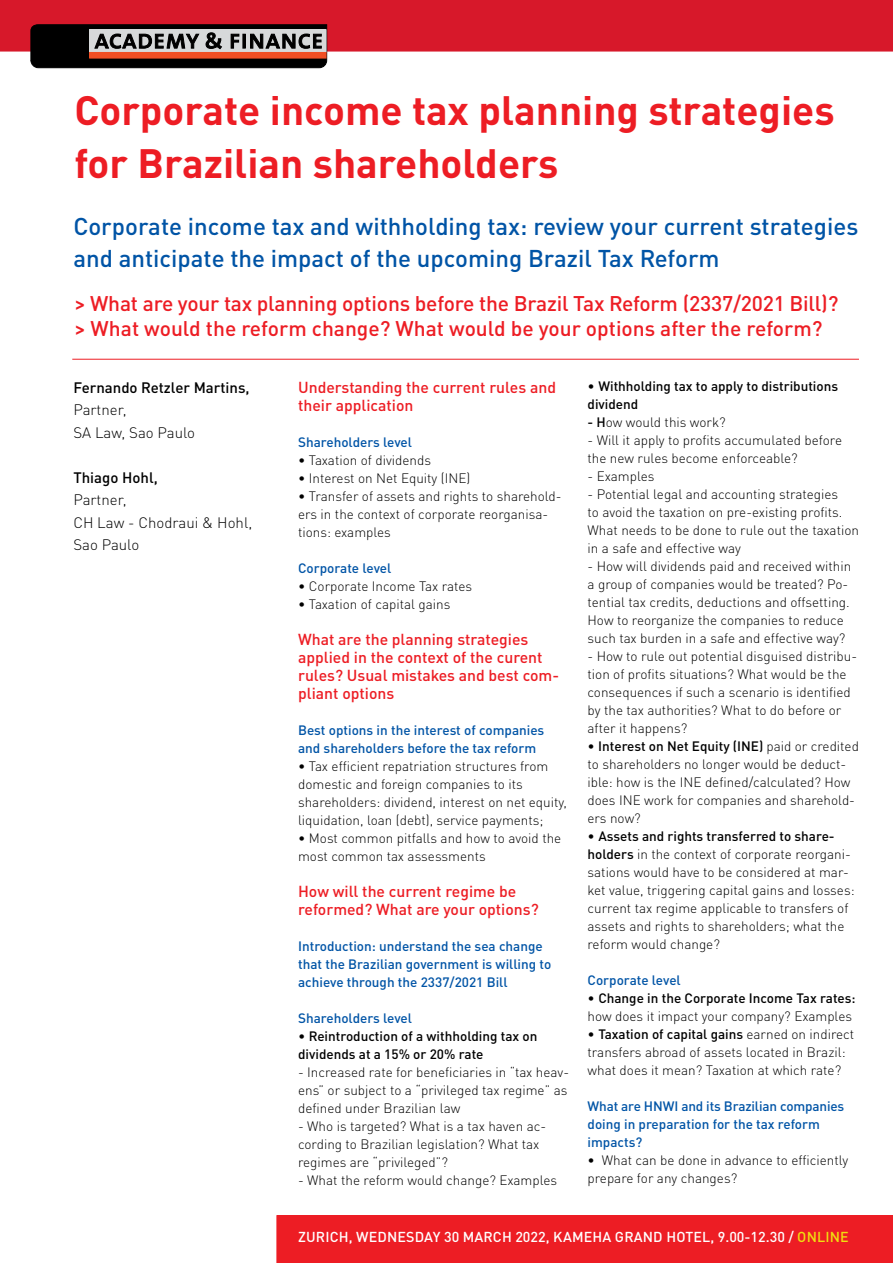
<style>
.page{position:relative;width:893px;height:1263px;background:#fff}
.page>*{position:absolute;margin:0;border:0;box-sizing:border-box;transform-origin:0 0}
.t1{font:700 40.5px/52.5px "DIN Pro";color:#ed1d24}
.t2{font:500 24px/31.5px "DIN Pro";color:#0054a6}
.t3{font:500 21px/25.5px "DIN Pro";letter-spacing:-.01em;color:#ed1d24}
.t4{font:500 15.75px/18px "DIN Pro";color:#ed1d24}
.t5{font:300 15px/22.5px "DIN Pro";color:#000}
.t6{font:500 15px "DIN Pro";color:#000}
.t7{font:500 14.25px "DIN Pro";letter-spacing:.01em;color:#fff}
.t8{font:300 13.5px/18px "DIN Pro";color:#000}
.t9{font:500 13.5px/18px "DIN Pro";color:#0054a6}
.t10{font:500 13.5px/18px "DIN Pro";color:#000}
.s1{font-weight:300}
.s2{font-weight:500}
.s3{color:#f0de0f}
</style>
<div class="page">
<div style="left:276px;top:1215px;width:617px;height:48px;background:#ed1d24"></div>
<div style="left:0;top:0;width:893px;height:52px;background:#d7182a"></div>
<svg style="left:31px;top:25px;width:296px;height:43px;background:#4b4a49"></svg>
<div style="left:90px;top:52px;width:236px;height:6px;background:#f04e23"></div>
<hr style="left:72px;top:359px;width:787px;height:1px;background:#ed1d24">
<h1 class="t1" style="left:74px;top:80px;width:762px">Corporate income tax planning strategies for Brazilian shareholders</h1>
<h2 class="t2" style="left:73px;top:208px;width:786px">Corporate income tax and withholding tax: review your current strategies and anticipate the impact of the upcoming Brazil Tax Reform</h2>
<h3 class="t3" style="left:74px;top:288px;width:765px">&gt; What are your tax planning options before the Brazil Tax Reform (2337/2021 Bill)? &gt; What would the reform change? What would be your options after the reform?</h3>
<p class="t6" style="left:73px;top:375px;width:178px">Fernando Retzler Martins,</p>
<p class="t5" style="left:73px;top:397px;width:123px">Partner,<br>SA Law, Sao Paulo</p>
<p class="t6" style="left:73px;top:465px;width:86px">Thiago Hohl,</p>
<p class="t5" style="left:73px;top:487px;width:180px">Partner,<br>CH Law - Chodraui &amp; Hohl,<br>Sao Paulo</p>
<p class="t4" style="left:298px;top:376px;width:259px">Understanding the current rules and their application</p>
<p class="t9" style="left:298px;top:431px;width:115px">Shareholders level</p>
<p class="t8" style="left:298px;top:450px;width:134px">• Taxation of dividends</p>
<p class="t8" style="left:298px;top:468px;width:174px">• Interest on Net Equity (INE)</p>
<p class="t8" style="left:298px;top:486px;width:265px">• Transfer of assets and rights to sharehold&shy;ers in the context of corporate reorganisa&shy;tions: examples</p>
<p class="t9" style="left:298px;top:557px;width:95px">Corporate level</p>
<p class="t8" style="left:298px;top:576px;width:176px">• Corporate Income Tax rates</p>
<p class="t8" style="left:298px;top:594px;width:154px">• Taxation of capital gains</p>
<p class="t4" style="left:298px;top:628px;width:262px">What are the planning strategies applied in the context of the curent rules? Usual mistakes and best com&shy;pliant options</p>
<p class="t9" style="left:298px;top:719px;width:248px">Best options in the interest of companies and shareholders before the tax reform</p>
<p class="t8" style="left:298px;top:756px;width:270px">• Tax efficient repatriation structures from domestic and foreign companies to its shareholders: dividend, interest on net equity, liquidation, loan (debt), service payments;</p>
<p class="t8" style="left:298px;top:828px;width:265px">• Most common pitfalls and how to avoid the most common tax assessments</p>
<p class="t4" style="left:298px;top:880px;width:242px">How will the current regime be reformed? What are your options?</p>
<p class="t9" style="left:298px;top:935px;width:255px">Introduction: understand the sea change that the Brazilian government is willing to achieve through the 2337/2021 Bill</p>
<p class="t9" style="left:298px;top:1007px;width:115px">Shareholders level</p>
<p class="t10" style="left:298px;top:1025px;width:241px"><span class="s1">•</span> Reintroduction of a withholding tax on dividends at a 15% or 20% rate</p>
<p class="t8" style="left:298px;top:1062px;width:273px">- Increased rate for beneficiaries in “tax heav&shy;ens” or subject to a “privileged tax regime” as defined under Brazilian law</p>
<p class="t8" style="left:298px;top:1116px;width:250px">- Who is targeted? What is a tax haven ac&shy;cording to Brazilian legislation? What tax regimes are “privileged”?</p>
<p class="t8" style="left:298px;top:1170px;width:261px">- What the reform would change? Examples</p>
<p class="t10" style="left:587px;top:376px;width:252px"><span class="s1">•</span> Withholding tax to apply to distributions dividend</p>
<p class="t8" style="left:587px;top:412px;width:140px"><span class="s2">- H</span>ow would this work?</p>
<p class="t8" style="left:587px;top:430px;width:256px">- Will it apply to profits accumulated before the new rules become enforceable?</p>
<p class="t8" style="left:587px;top:466px;width:68px">- Examples</p>
<p class="t8" style="left:587px;top:484px;width:273px">- Potential legal and accounting strategies<br>to avoid the taxation on pre-existing profits.<br>What needs to be done to rule out the taxation in a safe and effective way</p>
<p class="t8" style="left:587px;top:556px;width:265px">- How will dividends paid and received within a group of companies would be treated? Po&shy;tential tax credits, deductions and offsetting.<br>How to reorganize the companies to reduce such tax burden in a safe and effective way?</p>
<p class="t8" style="left:587px;top:646px;width:271px">- How to rule out potential disguised distribu&shy;tion of profits situations? What would be the consequences if such a scenario is identified by the tax authorities? What to do before or after it happens?</p>
<p class="t8" style="left:587px;top:736px;width:273px">• <span class="s2">Interest on Net Equity (INE)</span> paid or credited to shareholders no longer would be deduct&shy;ible: how is the INE defined/calculated? How does INE work for companies and sharehold&shy;ers now?</p>
<p class="t8" style="left:587px;top:826px;width:269px">• <span class="s2">Assets and rights transferred to share&shy;holders</span> in the context of corporate reorgani&shy;sations would have to be considered at mar&shy;ket value, triggering capital gains and losses: current tax regime applicable to transfers of assets and rights to shareholders; what the reform would change?</p>
<p class="t9" style="left:587px;top:970px;width:95px">Corporate level</p>
<p class="t8" style="left:587px;top:988px;width:270px">• <span class="s2">Change in the Corporate Income Tax rates: </span>how does it impact your company? Examples</p>
<p class="t8" style="left:587px;top:1024px;width:268px">• <span class="s2">Taxation of capital gains</span> earned on indirect transfers abroad of assets located in Brazil: what does it mean? Taxation at which rate?</p>
<p class="t9" style="left:587px;top:1096px;width:258px">What are HNWI and its Brazilian companies doing in preparation for the tax reform impacts?</p>
<p class="t8" style="left:587px;top:1150px;width:262px">• What can be done in advance to efficiently prepare for any changes?</p>
<p class="t7" style="left:298px;top:1225px;width:552px">ZURICH, WEDNESDAY 30 MARCH 2022, KAMEHA GRAND HOTEL, 9.00-12.30 / <span class="s3">ONLINE</span></p>
</div>
